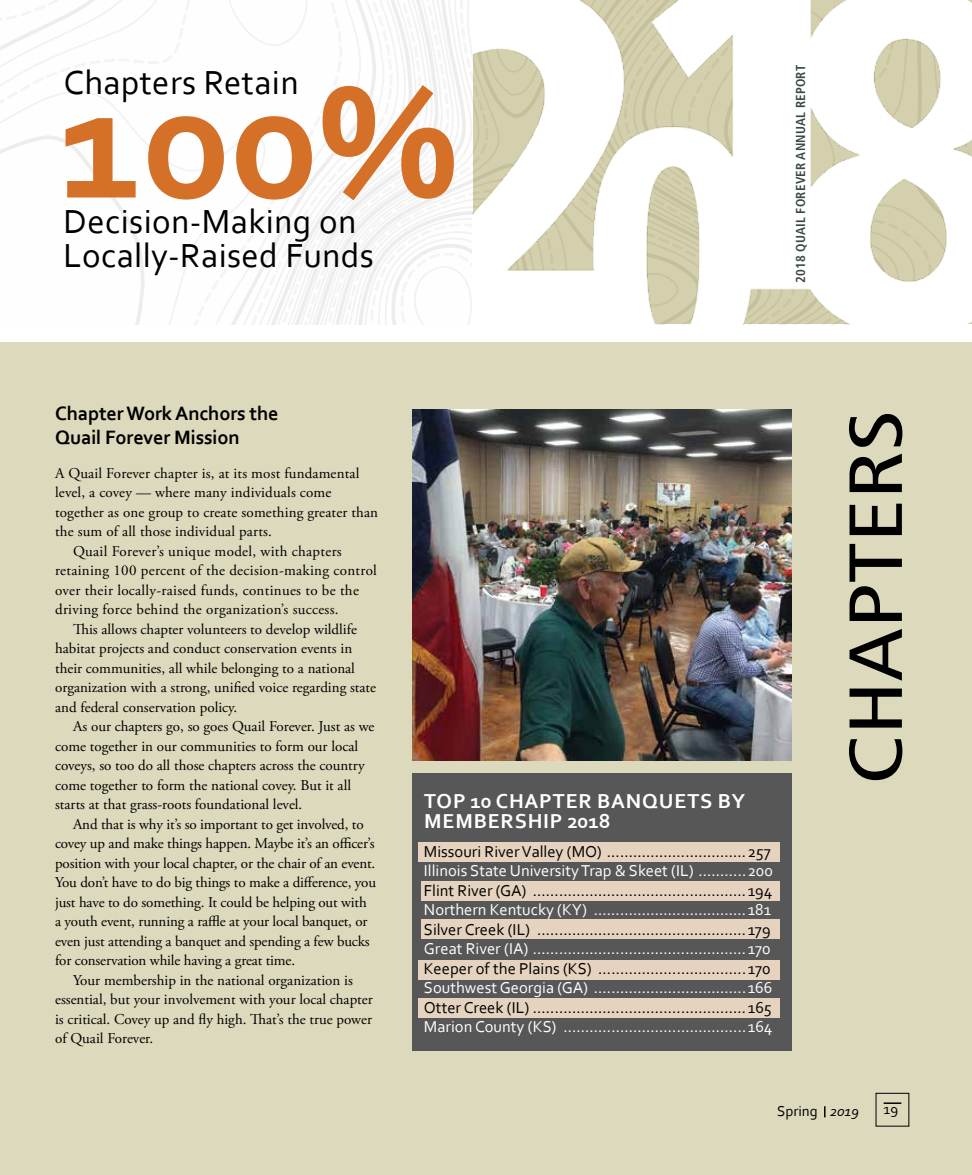
<style>
.page{position:relative;width:972px;height:1175px;background:#fff}
.page>*{position:absolute;margin:0;border:0;box-sizing:border-box;transform-origin:0 0}
.t1{font:700 167.7px "Corbel";color:#d47028}
.t2{font:condensed 75px "Frutiger LT Std";color:#000;scale:1.24 1}
.t3{font:34.95px/33.3px "Corbel";letter-spacing:.01em;color:#000}
.t4{font:700 21.15px/19.5px "Corbel";letter-spacing:.04em;color:#fff}
.t5{font:700 20.25px/24.3px "Corbel";letter-spacing:-.01em;color:#000}
.t6{font:16.5px "Corbel";color:#000}
.t7{font:16.5px "Corbel";color:#fff}
.t8{font:15px "Adobe Garamond Pro";color:#000}
.t9{font:15px "Adobe Garamond Pro";letter-spacing:.02em;color:#000}
.t10{font:15px "Corbel";color:#000}
.t11{font:700 condensed 13.05px "Frutiger LT Std";letter-spacing:.02em;color:#3a4944}
.s1{font-style:italic}
</style>
<div class="page">
<div style="left:0;top:342px;width:972px;height:832px;background:#ddd9bc"></div>
<svg style="left:884px;top:1102px;width:17px;height:1px"></svg>
<svg style="left:824px;top:1106px;width:2px;height:11px"></svg>
<hr style="left:0;top:342px;width:1px;height:832px;background:#b9853e">
<svg style="left:309px;top:119px;width:9px;height:205px"></svg>
<svg style="left:0;top:0;width:309px;height:324px"></svg>
<svg style="left:324px;top:0;width:148px;height:324px"></svg>
<svg style="left:327px;top:159px;width:145px;height:165px"></svg>
<svg style="left:334px;top:178px;width:138px;height:146px"></svg>
<img style="left:472px;top:0;width:500px;height:324px">
<div style="left:412px;top:774px;width:379px;height:277px;background:#575757"></div>
<div style="left:419px;top:997px;width:361px;height:20px;background:#e6d3bf"></div>
<div style="left:419px;top:960px;width:361px;height:20px;background:#e6d3bf"></div>
<div style="left:422px;top:918px;width:358px;height:20px;background:#e6d3bf"></div>
<div style="left:419px;top:842px;width:361px;height:20px;background:#e6d3bf"></div>
<div style="left:422px;top:881px;width:358px;height:20px;background:#e6d3bf"></div>
<img style="left:412px;top:410px;width:379px;height:350px">
<h3 class="t3" style="left:64px;top:65px;width:237px">Chapters Retain</h3>
<h1 class="t1" style="left:58px;top:38px;width:401px">100%</h1>
<h3 class="t3" style="left:64px;top:204px;width:312px">Decision-Making on<br>Locally-Raised Funds</h3>
<p class="t11" style="left:793px;top:283px;width:219px;rotate:-90deg">2018 QUAIL FOREVER ANNUAL REPORT</p>
<h3 class="t5" style="left:55px;top:400px;width:225px">Chapter Work Anchors the<br>Quail Forever Mission</h3>
<p class="t8" style="left:55px;top:464px;width:306px">A Quail Forever chapter is, at its most fundamental</p>
<p class="t8" style="left:55px;top:483px;width:278px">level, a covey — where many individuals come</p>
<p class="t8" style="left:55px;top:503px;width:325px">together as one group to create something greater than</p>
<p class="t8" style="left:55px;top:522px;width:218px">the sum of all those individual parts.</p>
<p class="t9" style="left:73px;top:542px;width:270px">Quail Forever’s unique model, with chapters</p>
<p class="t9" style="left:55px;top:561px;width:323px">retaining 100 percent of the decision-making control</p>
<p class="t9" style="left:55px;top:581px;width:305px">over their locally-raised funds, continues to be the</p>
<p class="t9" style="left:55px;top:600px;width:285px">driving force behind the organization’s success.</p>
<p class="t8" style="left:73px;top:620px;width:286px">This allows chapter volunteers to develop wildlife</p>
<p class="t8" style="left:55px;top:639px;width:299px">habitat projects and conduct conservation events in</p>
<p class="t8" style="left:55px;top:659px;width:301px">their communities, all while belonging to a national</p>
<p class="t8" style="left:55px;top:678px;width:323px">organization with a strong, unified voice regarding state</p>
<p class="t8" style="left:55px;top:698px;width:184px">and federal conservation policy.</p>
<p class="t8" style="left:73px;top:717px;width:303px">As our chapters go, so goes Quail Forever. Just as we</p>
<p class="t8" style="left:55px;top:737px;width:305px">come together in our communities to form our local</p>
<p class="t8" style="left:55px;top:756px;width:311px">coveys, so too do all those chapters across the country</p>
<p class="t8" style="left:55px;top:776px;width:298px">come together to form the national covey. But it all</p>
<p class="t8" style="left:55px;top:795px;width:249px">starts at that grass-roots foundational level.</p>
<p class="t8" style="left:73px;top:815px;width:292px">And that is why it’s so important to get involved, to</p>
<p class="t8" style="left:55px;top:834px;width:321px">covey up and make things happen. Maybe it’s an officer’s</p>
<p class="t8" style="left:55px;top:854px;width:322px">position with your local chapter, or the chair of an event.</p>
<p class="t8" style="left:55px;top:873px;width:322px">You don’t have to do big things to make a difference, you</p>
<p class="t8" style="left:55px;top:893px;width:313px">just have to do something. It could be helping out with</p>
<p class="t8" style="left:55px;top:912px;width:314px">a youth event, running a raffle at your local banquet, or</p>
<p class="t8" style="left:55px;top:932px;width:316px">even just attending a banquet and spending a few bucks</p>
<p class="t8" style="left:55px;top:951px;width:242px">for conservation while having a great time.</p>
<p class="t8" style="left:73px;top:971px;width:281px">Your membership in the national organization is</p>
<p class="t8" style="left:55px;top:990px;width:319px">essential, but your involvement with your local chapter</p>
<p class="t8" style="left:55px;top:1010px;width:318px">is critical. Covey up and fly high. That’s the true power</p>
<p class="t8" style="left:55px;top:1029px;width:100px">of Quail Forever.</p>
<h3 class="t4" style="left:424px;top:791px;width:322px">TOP 10 CHAPTER BANQUETS BY<br>MEMBERSHIP 2018</h3>
<p class="t6" style="left:424px;top:841px;width:348px">Missouri River Valley (MO) ................................257</p>
<p class="t7" style="left:424px;top:860px;width:351px">Illinois State University Trap &amp; Skeet (IL) ...........200</p>
<p class="t6" style="left:424px;top:880px;width:350px">Flint River (GA) .................................................194</p>
<p class="t7" style="left:424px;top:899px;width:349px">Northern Kentucky (KY) ...................................181</p>
<p class="t6" style="left:424px;top:919px;width:348px">Silver Creek (IL) ................................................179</p>
<p class="t7" style="left:424px;top:938px;width:348px">Great River (IA) .................................................170</p>
<p class="t6" style="left:424px;top:958px;width:348px">Keeper of the Plains (KS) ..................................170</p>
<p class="t7" style="left:424px;top:977px;width:350px">Southwest Georgia (GA) ...................................166</p>
<p class="t6" style="left:424px;top:997px;width:349px">Otter Creek (IL) .................................................165</p>
<p class="t7" style="left:424px;top:1016px;width:350px">Marion County (KS) ..........................................164</p>
<h2 class="t2" style="left:832px;top:784px;width:304px;rotate:-90deg">CHAPTERS</h2>
<p class="t10" style="left:777px;top:1102px;width:83px">Spring <span class="s1">2019</span></p>
<p class="t10" style="left:884px;top:1100px;width:16px">19</p>
</div>
